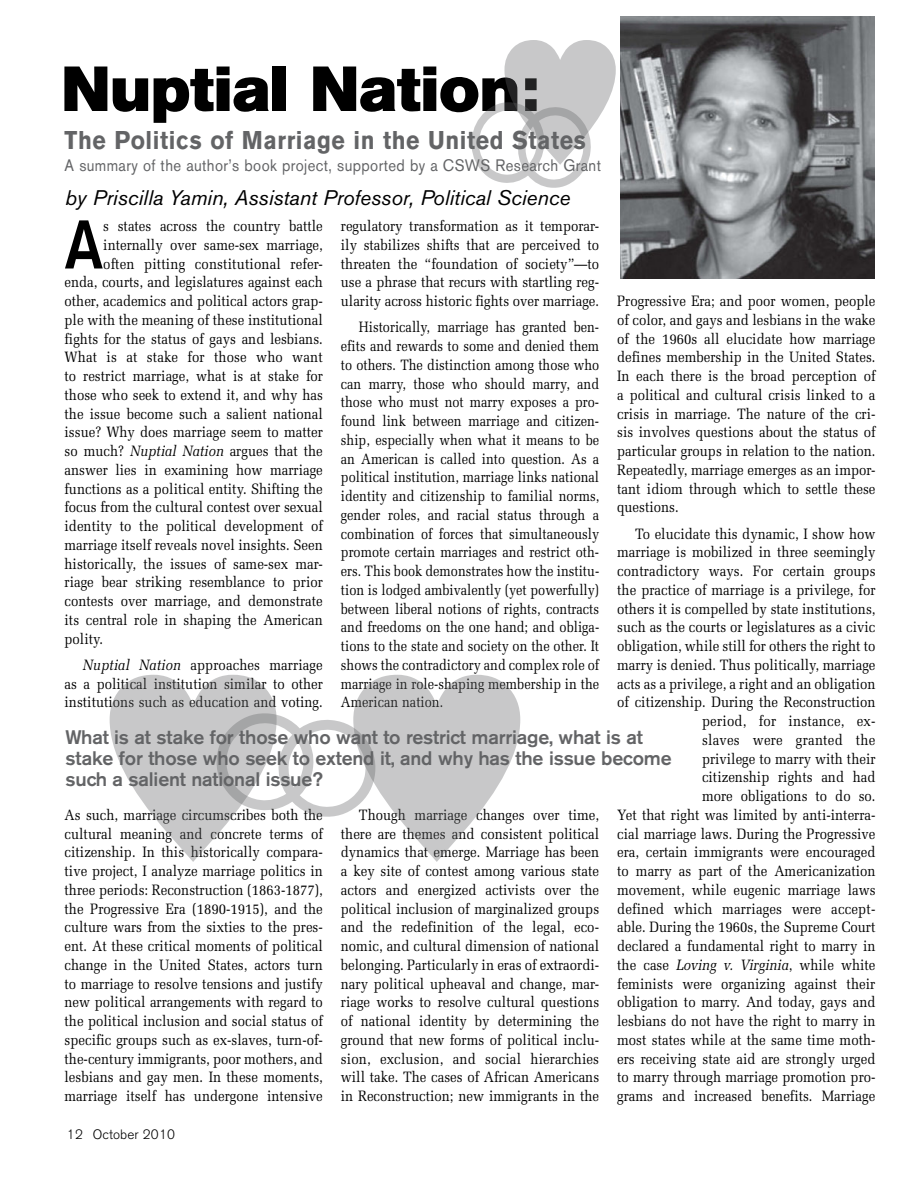
<style>
.page{position:relative;width:918px;height:1188px;background:#fff}
.page>*{position:absolute;margin:0;border:0;box-sizing:border-box;transform-origin:0 0}
.t1{font:500 68.1px "Akzidenz Grotesk BQ";color:#000;scale:.88 1}
.t2{font:63px "Akzidenz Grotesk BQ Super";color:#000}
.t3{font:700 25.5px "Akzidenz Grotesk BQ";letter-spacing:.025em;color:#636466;scale:.9 1}
.t4{font:italic 21px "Akzidenz Grotesk BQ";color:#000}
.t5{font:500 19.5px/21px "Akzidenz Grotesk BE";letter-spacing:-.01em;color:#636466}
.t6{font:16.5px "Akzidenz Grotesk BQ";letter-spacing:.025em;color:#636466;scale:.9 1}
.t7{font:15px/18.8px "Melior";color:#000;text-align:justify;scale:.88 1}
.t8{font:15px/18.8px "Melior";color:#000;text-align:justify;scale:.85 1}
.t9{font:300 13.5px "Akzidenz Grotesk BQ";letter-spacing:.01em;color:#000}
.s1{font-style:italic}
</style>
<div class="page">
<img style="left:620px;top:17px;width:255px;height:261px">
<h2 class="t2" style="left:62px;top:52px;width:479px">Nuptial Nation:</h2>
<h3 class="t3" style="left:65px;top:125px;width:581px">The Politics of Marriage in the United States</h3>
<p class="t6" style="left:65px;top:155px;width:598px">A summary of the author’s book project, supported by a CSWS Research Grant</p>
<h3 class="t4" style="left:65px;top:185px;width:507px">by Priscilla Yamin, Assistant Professor, Political Science</h3>
<h1 class="t1" style="left:65px;top:203px;width:46px">A</h1>
<p class="t7" style="left:103px;top:217px;width:251px">s states across the country battle</p>
<p class="t7" style="left:341px;top:217px;width:295px">regulatory transformation as it temporar&shy;ily stabilizes shifts that are perceived to threaten the “foundation of society”—to use a phrase that recurs with startling reg&shy;ularity across historic fights over marriage.</p>
<p class="t8" style="left:341px;top:318px;width:305px;text-indent:18px">Historically, marriage has granted ben&shy;efits and rewards to some and denied them to others. The distinction among those who can marry, those who should marry, and those who must not marry exposes a pro&shy;found link between marriage and citizen&shy;ship, especially when what it means to be an American is called into question. As a political institution, marriage links national identity and citizenship to familial norms, gender roles, and racial status through a combination of forces that simultaneously promote certain marriages and restrict oth&shy;ers. This book demonstrates how the institu&shy;tion is lodged ambivalently (yet powerfully) between liberal notions of rights, contracts and freedoms on the one hand; and obliga&shy;tions to the state and society on the other. It shows the contradictory and complex role of marriage in role-shaping membership in the American nation.</p>
<p class="t7" style="left:103px;top:235px;width:251px">internally over same-sex marriage,</p>
<p class="t7" style="left:103px;top:254px;width:251px">often pitting constitutional refer-</p>
<p class="t7" style="left:65px;top:273px;width:295px">enda, courts, and legislatures against each</p>
<p class="t7" style="left:65px;top:292px;width:295px">other, academics and political actors grap-</p>
<p class="t7" style="left:65px;top:310px;width:295px">ple with the meaning of these institutional</p>
<p class="t7" style="left:65px;top:329px;width:295px">fights for the status of gays and lesbians.</p>
<p class="t7" style="left:65px;top:348px;width:295px">What is at stake for those who want</p>
<p class="t7" style="left:65px;top:367px;width:295px">to restrict marriage, what is at stake for</p>
<p class="t7" style="left:65px;top:385px;width:295px">those who seek to extend it, and why has</p>
<p class="t7" style="left:65px;top:404px;width:295px">the issue become such a salient national</p>
<p class="t7" style="left:65px;top:423px;width:295px">issue? Why does marriage seem to matter</p>
<p class="t7" style="left:65px;top:442px;width:295px">so much? <span class="s1">Nuptial Nation</span> argues that the</p>
<p class="t7" style="left:65px;top:460px;width:295px">answer lies in examining how marriage</p>
<p class="t7" style="left:65px;top:479px;width:295px">functions as a political entity. Shifting the</p>
<p class="t7" style="left:65px;top:498px;width:295px">focus from the cultural contest over sexual</p>
<p class="t7" style="left:65px;top:517px;width:295px">identity to the political development of</p>
<p class="t7" style="left:65px;top:535px;width:295px">marriage itself reveals novel insights. Seen</p>
<p class="t7" style="left:65px;top:554px;width:295px">historically, the issues of same-sex mar-</p>
<p class="t7" style="left:65px;top:573px;width:295px">riage bear striking resemblance to prior</p>
<p class="t7" style="left:65px;top:592px;width:295px">contests over marriage, and demonstrate</p>
<p class="t7" style="left:65px;top:610px;width:295px">its central role in shaping the American</p>
<p class="t7" style="left:65px;top:629px;width:45px">polity.</p>
<p class="t7" style="left:65px;top:655px;width:295px;text-indent:18px"><span class="s1">Nuptial Nation</span> approaches marriage as a political institution similar to other institutions such as education and voting.</p>
<p class="t7" style="left:617px;top:292px;width:295px">Progressive Era; and poor women, people of color, and gays and lesbians in the wake of the 1960s all elucidate how marriage defines membership in the United States.<br>In each there is the broad perception of a political and cultural crisis linked to a crisis in marriage. The nature of the cri&shy;sis involves questions about the status of particular groups in relation to the nation.<br>Repeatedly, marriage emerges as an impor&shy;tant idiom through which to settle these questions.</p>
<p class="t7" style="left:617px;top:524px;width:295px;text-align:right">To elucidate this dynamic, I show how marriage is mobilized in three seemingly contradictory ways. For certain groups the practice of marriage is a privilege, for others it is compelled by state institutions, such as the courts or legislatures as a civic obligation, while still for others the right to marry is denied. Thus politically, marriage acts as a privilege, a right and an obligation of citizenship. During the Reconstruction period, for instance, ex-<br>slaves were granted the<br>privilege to marry with their<br>citizenship rights and had<br>more obligations to do so.<br>Yet that right was limited by anti-interra&shy;cial marriage laws. During the Progressive era, certain immigrants were encouraged to marry as part of the Americanization movement, while eugenic marriage laws defined which marriages were accept&shy;able. During the 1960s, the Supreme Court declared a fundamental right to marry in the case <span class="s1">Loving v. Virginia</span>, while white feminists were organizing against their obligation to marry. And today, gays and lesbians do not have the right to marry in most states while at the same time moth&shy;ers receiving state aid are strongly urged to marry through marriage promotion pro&shy;grams and increased benefits. Marriage</p>
<h3 class="t5" style="left:66px;top:727px;width:608px">What is at stake for those who want to restrict marriage, what is at stake for those who seek to extend it, and why has the issue become such a salient national issue?</h3>
<p class="t7" style="left:65px;top:805px;width:295px">As such, marriage circumscribes both the cultural meaning and concrete terms of citizenship. In this historically compara&shy;tive project, I analyze marriage politics in three periods: Reconstruction (1863-1877), the Progressive Era (1890-1915), and the culture wars from the sixties to the pres&shy;ent. At these critical moments of political change in the United States, actors turn to marriage to resolve tensions and justify new political arrangements with regard to the political inclusion and social status of specific groups such as ex-slaves, turn-of&shy;the-century immigrants, poor mothers, and lesbians and gay men. In these moments, marriage itself has undergone intensive</p>
<p class="t7" style="left:341px;top:805px;width:295px;text-indent:18px">Though marriage changes over time, there are themes and consistent political dynamics that emerge. Marriage has been a key site of contest among various state actors and energized activists over the political inclusion of marginalized groups and the redefinition of the legal, eco&shy;nomic, and cultural dimension of national belonging. Particularly in eras of extraordi&shy;nary political upheaval and change, mar&shy;riage works to resolve cultural questions of national identity by determining the ground that new forms of political inclu&shy;sion, exclusion, and social hierarchies will take. The cases of African Americans in Reconstruction; new immigrants in the</p>
<p class="t9" style="left:67px;top:1127px;width:110px">12 October 2010</p>
</div>
